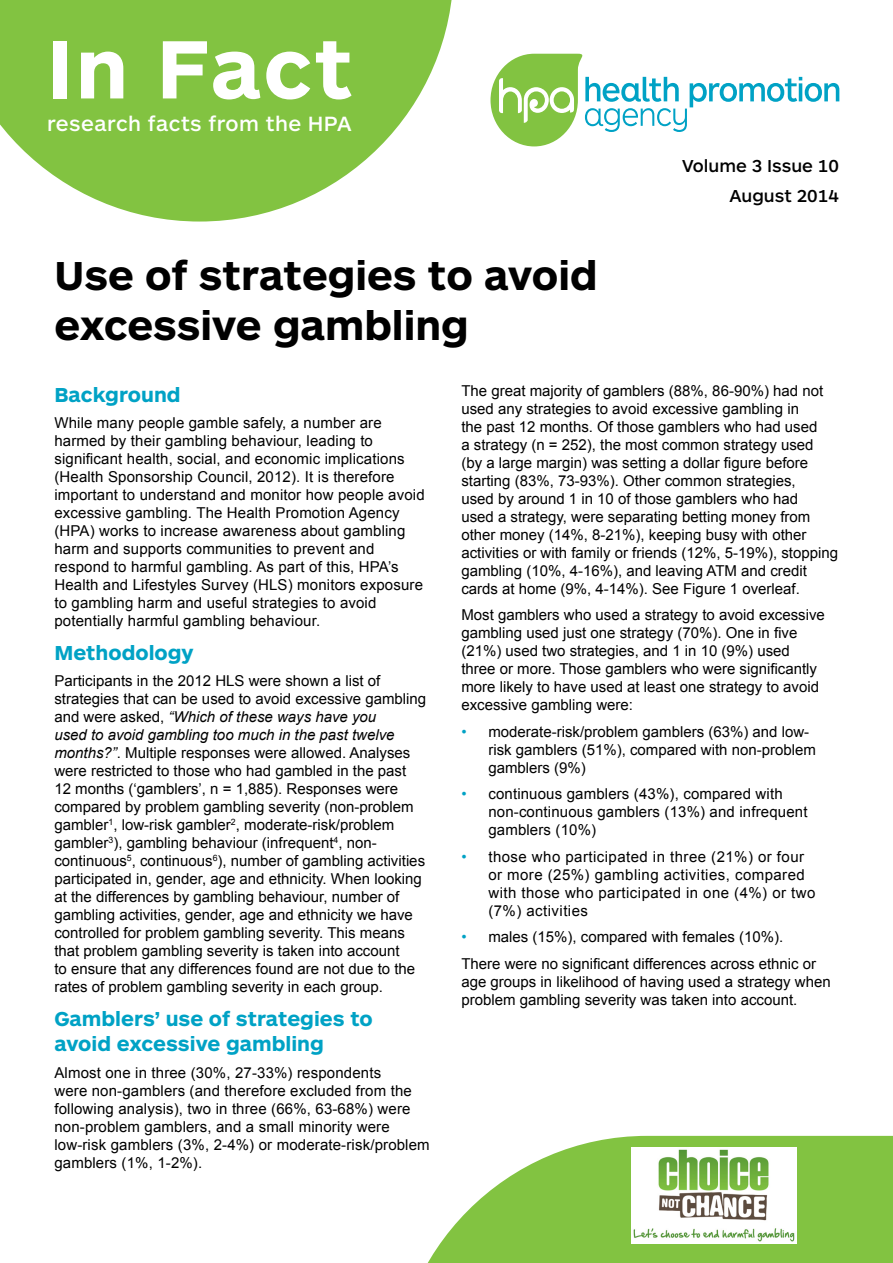
<style>
.page{position:relative;width:893px;height:1263px;background:#fff}
.page>*{position:absolute;margin:0;border:0;box-sizing:border-box;transform-origin:0 0}
.t1{font:700 85.8px "ARS Maquette Pro";letter-spacing:.03em;color:#fff}
.Main_Fact_Sheet_Head{font:700 42px/50.4px "ARS Maquette Pro";color:#000}
.t2{font:500 21.45px "ARS Maquette Pro";letter-spacing:.02em;color:#fff}
.Blue_Heading{font:700 21px/25.2px "ARS Maquette Pro";color:#00a2c5}
.t3{font:500 18px "ARS Maquette Pro";color:#000}
.Body_Copy{font:15px/18px "Arial";color:#000}
.First_Bullets_-_Body{font:15px/18px "Arial";letter-spacing:.01em;color:#000}
.First_Bullets_-_Body-2{font:15px/18px "Arial";letter-spacing:.03em;color:#000}
.s1{font-style:italic}
.s2{color:#00a2c5}
</style>
<div class="page">
<svg style="left:427px;top:1136px;width:466px;height:127px;fill:#82c341"></svg>
<svg style="left:0;top:0;width:452px;height:222px;fill:#82c341"></svg>
<svg style="left:490px;top:54px;width:349px;height:92px"></svg>
<img style="left:631px;top:1148px;width:165px;height:96px">
<p class="t1" style="left:47px;top:13px;width:307px">In Fact</p>
<p class="t2" style="left:47px;top:110px;width:306px">research facts from the HPA</p>
<p class="t3" style="left:682px;top:154px;width:158px">Volume 3 Issue 10</p>
<p class="t3" style="left:729px;top:184px;width:111px">August 2014</p>
<p class="Main_Fact_Sheet_Head" style="left:54px;top:248px;width:545px">Use of strategies to avoid excessive gambling</p>
<p class="Blue_Heading" style="left:54px;top:381px;width:128px">Background</p>
<p class="Body_Copy" style="left:54px;top:414px;width:372px">While many people gamble safely, a number are harmed by their gambling behaviour, leading to significant health, social, and economic implications (Health Sponsorship Council, 2012). It is therefore important to understand and monitor how people avoid excessive gambling. The Health Promotion Agency (HPA) works to increase awareness about gambling harm and supports communities to prevent and respond to harmful gambling. As part of this, HPA’s Health and Lifestyles Survey (HLS) monitors exposure to gambling harm and useful strategies to avoid potentially harmful gambling behaviour.</p>
<p class="Blue_Heading" style="left:54px;top:639px;width:141px">Methodology</p>
<p class="Body_Copy" style="left:54px;top:672px;width:373px">Participants in the 2012 HLS were shown a list of strategies that can be used to avoid excessive gambling and were asked, <span class="s1">“Which of these ways have you<br>used to avoid gambling too much in the past twelve months?”</span>. Multiple responses were allowed. Analyses were restricted to those who had gambled in the past 12 months (‘gamblers’, n = 1,885). Responses were compared by problem gambling severity (non-problem gambler<sup>1</sup>, low-risk gambler<sup>2</sup>, moderate-risk/problem gambler<sup>3</sup>), gambling behaviour (infrequent<sup>4</sup>, non&shy;continuous<sup>5</sup>, continuous<sup>6</sup>), number of gambling activities participated in, gender, age and ethnicity. When looking at the differences by gambling behaviour, number of gambling activities, gender, age and ethnicity we have controlled for problem gambling severity. This means that problem gambling severity is taken into account<br>to ensure that any differences found are not due to the rates of problem gambling severity in each group.</p>
<p class="Blue_Heading" style="left:54px;top:1005px;width:320px">Gamblers’ use of strategies to avoid excessive gambling</p>
<p class="Body_Copy" style="left:54px;top:1064px;width:377px">Almost one in three (30%, 27-33%) respondents<br>were non-gamblers (and therefore excluded from the following analysis), two in three (66%, 63-68%) were non-problem gamblers, and a small minority were low-risk gamblers (3%, 2-4%) or moderate-risk/problem gamblers (1%, 1-2%).</p>
<p class="Body_Copy" style="left:461px;top:382px;width:378px">The great majority of gamblers (88%, 86-90%) had not used any strategies to avoid excessive gambling in<br>the past 12 months. Of those gamblers who had used<br>a strategy (n = 252), the most common strategy used (by a large margin) was setting a dollar figure before starting (83%, 73-93%). Other common strategies,<br>used by around 1 in 10 of those gamblers who had<br>used a strategy, were separating betting money from other money (14%, 8-21%), keeping busy with other activities or with family or friends (12%, 5-19%), stopping gambling (10%, 4-16%), and leaving ATM and credit cards at home (9%, 4-14%). See Figure 1 overleaf.</p>
<p class="Body_Copy" style="left:461px;top:606px;width:365px">Most gamblers who used a strategy to avoid excessive gambling used just one strategy (70%). One in five (21%) used two strategies, and 1 in 10 (9%) used three or more. Those gamblers who were significantly more likely to have used at least one strategy to avoid excessive gambling were:</p>
<p class="First_Bullets_-_Body" style="left:488px;top:723px;width:329px;text-indent:-27px"><span class="s2">•</span> moderate-risk/problem gamblers (63%) and low&shy;risk gamblers (51%), compared with non-problem gamblers (9%)</p>
<p class="First_Bullets_-_Body" style="left:488px;top:785px;width:321px;text-indent:-27px"><span class="s2">•</span> continuous gamblers (43%), compared with non-continuous gamblers (13%) and infrequent gamblers (10%)</p>
<p class="First_Bullets_-_Body-2" style="left:488px;top:848px;width:329px;text-indent:-27px"><span class="s2">•</span> those who participated in three (21%) or four or more (25%) gambling activities, compared with those who participated in one (4%) or two (7%) activities</p>
<p class="First_Bullets_-_Body" style="left:461px;top:928px;width:324px"><span class="s2">•</span> males (15%), compared with females (10%).</p>
<p class="Body_Copy" style="left:461px;top:955px;width:371px">There were no significant differences across ethnic or age groups in likelihood of having used a strategy when problem gambling severity was taken into account.</p>
</div>
